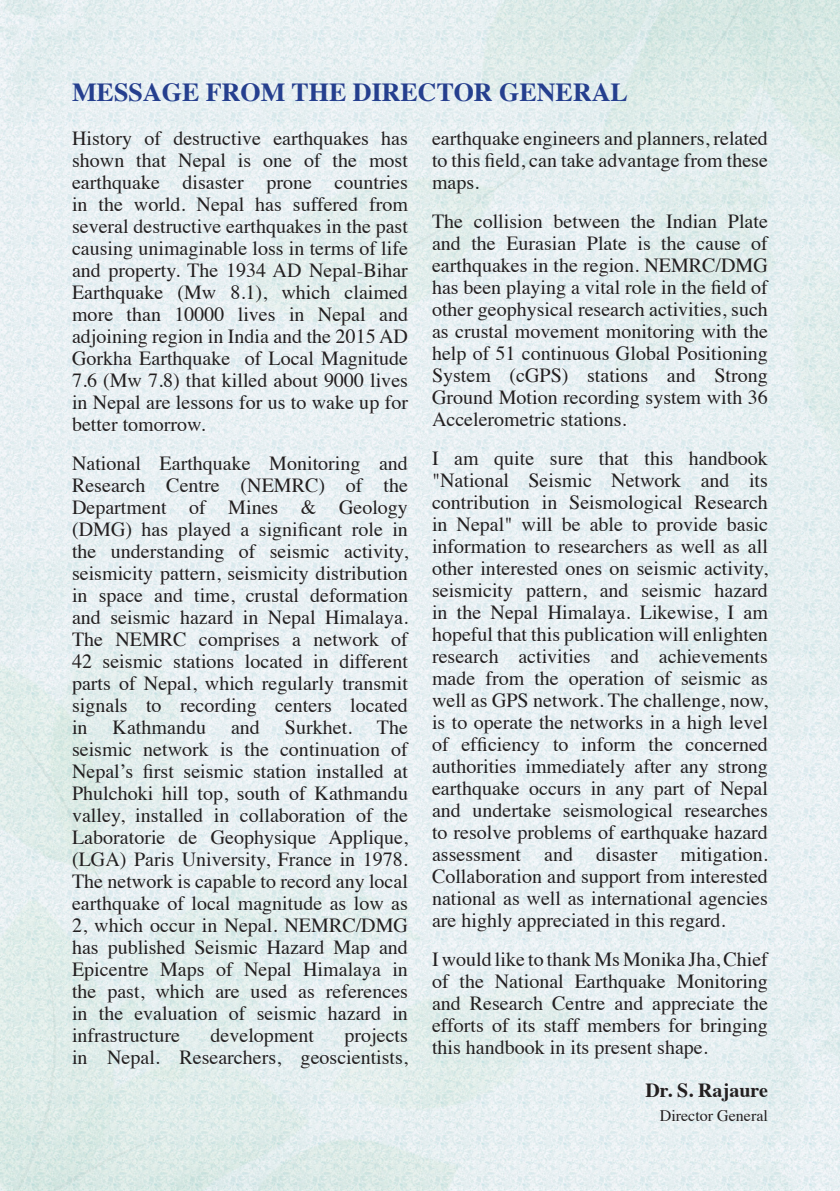
<style>
.page{position:relative;width:840px;height:1191px;background:#fff}
.page>*{position:absolute;margin:0;border:0;box-sizing:border-box;transform-origin:0 0}
.t1{font:700 26px "Times";color:#253f8e}
.t2{font:20px/22px "Times";color:#231f20;text-align:justify}
.t3{font:700 20px "Times";color:#231f20}
.t4{font:16px "Times";color:#231f20}
</style>
<div class="page">
<img style="left:0;top:0;width:839px;height:1190px">
<p class="t1" style="left:72px;top:68px;width:557px">MESSAGE FROM THE DIRECTOR GENERAL</p>
<p class="t2" style="left:72px;top:125px;width:337px">History of destructive earthquakes has shown that Nepal is one of the most earthquake disaster prone countries in the world. Nepal has suffered from several destructive earthquakes in the past causing unimaginable loss in terms of life and property. The 1934 AD Nepal-Bihar Earthquake (Mw 8.1), which claimed more than 10000 lives in Nepal and adjoining region in India and the 2015 AD Gorkha Earthquake of Local Magnitude 7.6 (Mw 7.8) that killed about 9000 lives in Nepal are lessons for us to wake up for better tomorrow.</p>
<p class="t2" style="left:72px;top:450px;width:337px">National Earthquake Monitoring and Research Centre (NEMRC) of the Department of Mines &amp; Geology (DMG) has played a significant role in the understanding of seismic activity, seismicity pattern, seismicity distribution in space and time, crustal deformation and seismic hazard in Nepal Himalaya.<br>The NEMRC comprises a network of 42 seismic stations located in different parts of Nepal, which regularly transmit signals to recording centers located in Kathmandu and Surkhet. The seismic network is the continuation of Nepal’s first seismic station installed at Phulchoki hill top, south of Kathmandu valley, installed in collaboration of the Laboratorie de Geophysique Applique, (LGA) Paris University, France in 1978.<br>The network is capable to record any local earthquake of local magnitude as low as 2, which occur in Nepal. NEMRC/DMG has published Seismic Hazard Map and Epicentre Maps of Nepal Himalaya in the past, which are used as references in the evaluation of seismic hazard in infrastructure</p>
<p class="t2" style="left:210px;top:1022px;width:105px">development</p>
<p class="t2" style="left:72px;top:1022px;width:337px;text-align:right">projects<br>in Nepal. Researchers, geoscientists,</p>
<p class="t2" style="left:432px;top:125px;width:337px">earthquake engineers and planners, related to this field, can take advantage from these maps.</p>
<p class="t2" style="left:432px;top:208px;width:337px">The collision between the Indian Plate and the Eurasian Plate is the cause of earthquakes in the region. NEMRC/DMG has been playing a vital role in the field of other geophysical research activities, such as crustal movement monitoring with the help of 51 continuous Global Positioning System (cGPS) stations and Strong Ground Motion recording system with 36<br>Accelerometric stations.</p>
<p class="t2" style="left:432px;top:445px;width:337px">I am quite sure that this handbook "National Seismic Network and its contribution in Seismological Research in Nepal" will be able to provide basic information to researchers as well as all other interested ones on seismic activity, seismicity pattern, and seismic hazard in the Nepal Himalaya. Likewise, I am hopeful that this publication will enlighten research activities and achievements made from the operation of seismic as well as GPS network. The challenge, now, is to operate the networks in a high level of efficiency to inform the concerned authorities immediately after any strong earthquake occurs in any part of Nepal and undertake seismological researches to resolve problems of earthquake hazard assessment and disaster mitigation.<br>Collaboration and support from interested national as well as international agencies are highly appreciated in this regard.</p>
<p class="t2" style="left:432px;top:946px;width:337px">I would like to thank Ms Monika Jha, Chief of the National Earthquake Monitoring and Research Centre and appreciate the efforts of its staff members for bringing this handbook in its present shape.</p>
<p class="t3" style="left:645px;top:1070px;width:124px">Dr. S. Rajaure</p>
<p class="t4" style="left:659px;top:1100px;width:109px">Director General</p>
</div>
